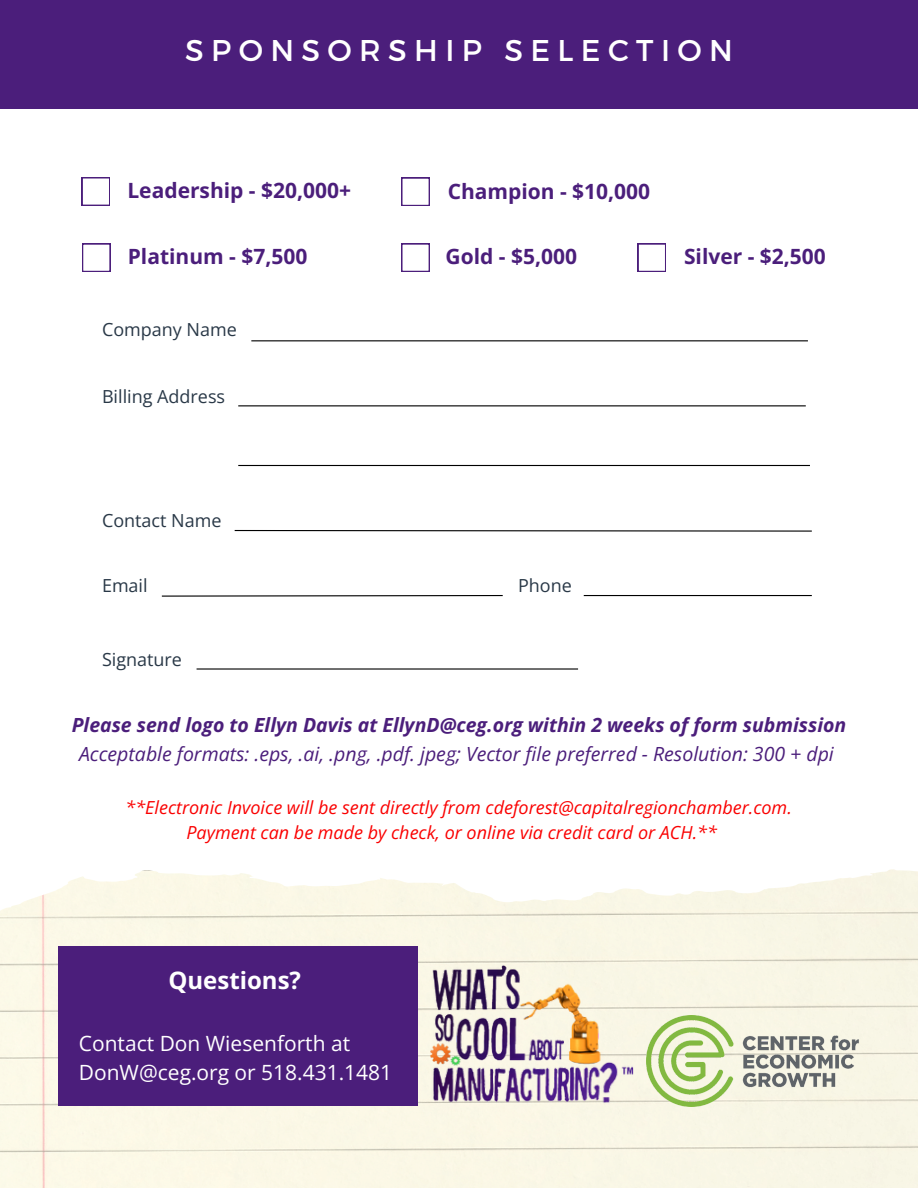
<style>
.page{position:relative;width:918px;height:1188px;background:#fff}
.page>*{position:absolute;margin:0;border:0;box-sizing:border-box;transform-origin:0 0}
.t1{font:30px "Montserrat";letter-spacing:.245em;color:#fff}
.t2{font:700 24px "Open Sans";color:#fff}
.t3{font:700 21px "Open Sans";color:#4b1e7b}
.t4{font:21px/29.2px "Open Sans";color:#fff}
.t5{font:italic 19.5px "Open Sans";color:#4b1e7b}
.t6{font:italic 700 19.5px "Open Sans";color:#4b1e7b}
.t7{font:italic 18px/24.8px "Open Sans";color:#fa0000}
.t8{font:18px "Open Sans";color:#293847}
</style>
<div class="page">
<img style="left:162px;top:870px;width:756px;height:318px">
<hr style="left:197px;top:668px;width:381px;height:2px;background:#000">
<svg style="left:234px;top:529px;width:578px;height:3px"></svg>
<hr style="left:238px;top:405px;width:568px;height:1px;background:#000">
<hr style="left:238px;top:465px;width:572px;height:1px;background:#000">
<div style="left:0;top:0;width:918px;height:108px;background:#4b1e7b"></div>
<hr style="left:251px;top:340px;width:557px;height:1px;background:#000">
<hr style="left:584px;top:595px;width:228px;height:1px;background:#000">
<svg style="left:161px;top:595px;width:342px;height:2px"></svg>
<svg style="left:401px;top:244px;width:29px;height:28px"></svg>
<svg style="left:82px;top:177px;width:28px;height:29px"></svg>
<img style="left:431px;top:965px;width:202px;height:141px">
<img style="left:647px;top:1015px;width:212px;height:91px">
<div style="left:58px;top:946px;width:359px;height:160px;background:#4b1e7b"></div>
<svg style="left:82px;top:244px;width:28px;height:28px"></svg>
<svg style="left:401px;top:178px;width:29px;height:28px"></svg>
<svg style="left:638px;top:244px;width:28px;height:28px"></svg>
<h3 class="t1" style="left:185px;top:31px;width:549px">SPONSORSHIP SELECTION</h3>
<h3 class="t3" style="left:127px;top:176px;width:225px">Leadership - $20,000+</h3>
<p class="t3" style="left:128px;top:242px;width:181px">Platinum - $7,500</p>
<h4 class="t8" style="left:102px;top:317px;width:136px">Company Name</h4>
<p class="t8" style="left:102px;top:383px;width:125px">Billing Address</p>
<p class="t3" style="left:448px;top:176px;width:204px">Champion - $10,000</p>
<h3 class="t3" style="left:446px;top:242px;width:133px">Gold - $5,000</h3>
<p class="t3" style="left:684px;top:242px;width:143px">Silver - $2,500</p>
<h2 class="t8" style="left:102px;top:508px;width:121px">Contact Name</h2>
<h1 class="t8" style="left:102px;top:573px;width:47px">Email</h1>
<h3 class="t8" style="left:518px;top:573px;width:55px">Phone</h3>
<h4 class="t8" style="left:102px;top:647px;width:82px">Signature</h4>
<p class="t6" style="left:72px;top:711px;width:776px">Please send logo to Ellyn Davis at EllynD@ceg.org within 2 weeks of form submission</p>
<p class="t5" style="left:79px;top:741px;width:756px">Acceptable formats: .eps, .ai, .png, .pdf. jpeg; Vector file preferred - Resolution: 300 + dpi</p>
<p class="t7" style="left:186px;top:795px;width:607px;text-indent:-61px">**Electronic Invoice will be sent directly from cdeforest@capitalregionchamber.com.<br>Payment can be made by check, or online via credit card or ACH.**</p>
<p class="t2" style="left:168px;top:963px;width:134px">Questions?</p>
<p class="t4" style="left:79px;top:1028px;width:315px">Contact Don Wiesenforth at<br>DonW@ceg.org or 518.431.1481</p>
</div>
